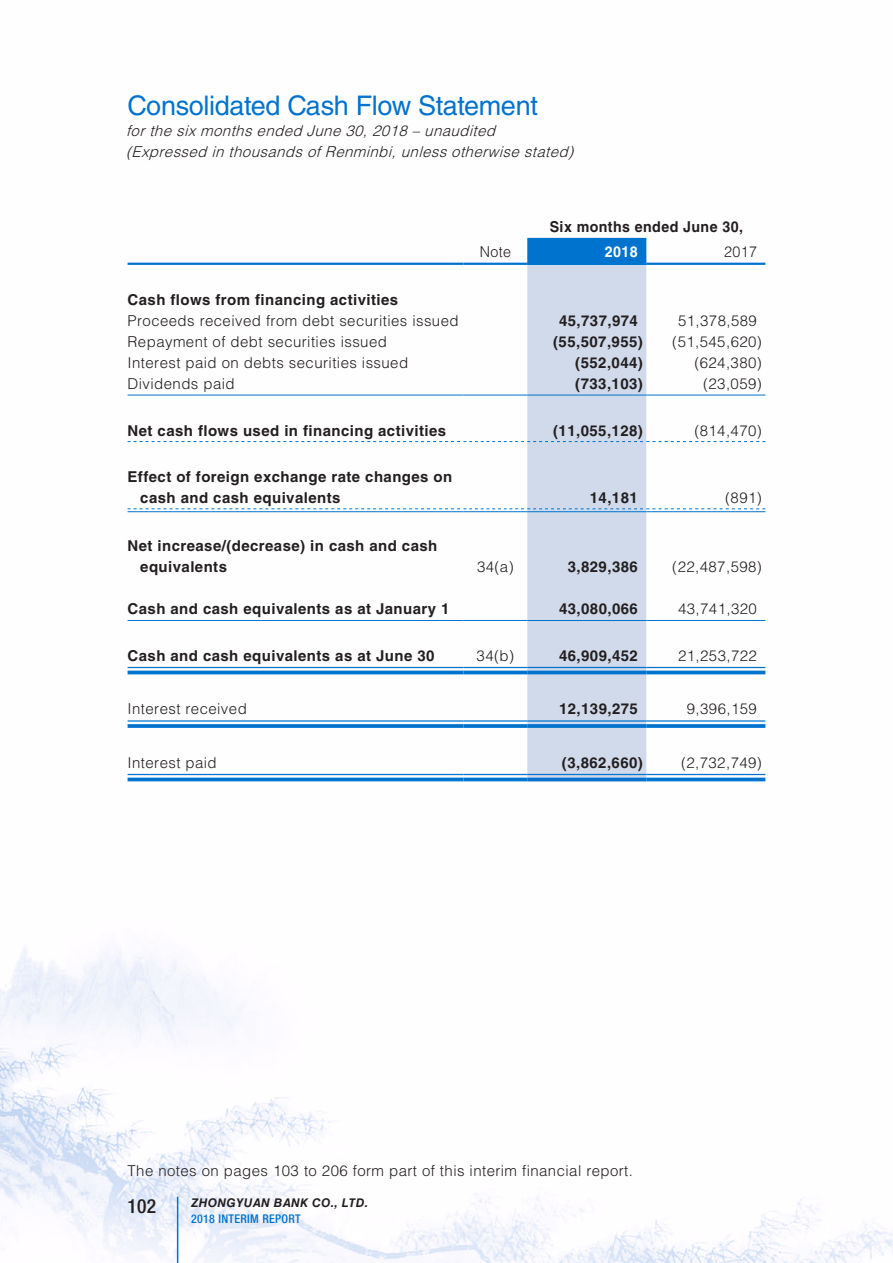
<style>
.page{position:relative;width:893px;height:1263px;background:#fff}
.page>*{position:absolute;margin:0;border:0;box-sizing:border-box;transform-origin:0 0}
.t1{font:27px "Helvetica LT Std";letter-spacing:-.01em;color:#0073ce}
.t2{font:500 condensed 19.5px "Helvetica Neue LT Pro";color:#231f20}
.t3{font:700 15px/21px "Helvetica LT Std";letter-spacing:.03em;color:#231f20}
.t4{font:300 15px "Helvetica LT Std";letter-spacing:.03em;color:#231f20}
.t5{font:italic 300 15px/21px "Helvetica LT Std";color:#231f20}
.t6{font:700 15px "Helvetica LT Std";letter-spacing:.03em;color:#231f20;scale:.95 1}
.t7{font:300 15px "Helvetica LT Std";letter-spacing:.03em;color:#231f20;scale:.95 1}
.t8{font:700 15px "Helvetica LT Std";color:#fff;scale:.95 1}
.t9{font:italic 700 12px "Helvetica LT Std";letter-spacing:.03em;color:#231f20}
.t10{font:500 condensed 12px "Helvetica Neue LT Pro";letter-spacing:.025em;color:#0073ce}
</style>
<div class="page">
<img style="left:0;top:237px;width:893px;height:1026px">
<hr style="left:177px;top:1197px;width:1px;height:66px;background:#0073ce">
<div style="left:527px;top:238px;width:119px;height:25px;background:#0073ce"></div>
<svg style="left:527px;top:265px;width:119px;height:513px;background:#d0daea"></svg>
<hr style="left:128px;top:263px;width:335px;height:2px;background:#0073ce">
<hr style="left:463px;top:263px;width:64px;height:2px;background:#0073ce">
<hr style="left:527px;top:263px;width:119px;height:2px;background:#0073ce">
<hr style="left:646px;top:263px;width:119px;height:2px;background:#0073ce">
<hr style="left:128px;top:395px;width:335px;height:1px;background:#0073ce">
<hr style="left:463px;top:395px;width:64px;height:1px;background:#0073ce">
<hr style="left:527px;top:395px;width:119px;height:1px;background:#0073ce">
<hr style="left:646px;top:395px;width:119px;height:1px;background:#0073ce">
<svg style="left:128px;top:441px;width:637px;height:1px"></svg>
<hr style="left:128px;top:511px;width:335px;height:1px;background:#0073ce">
<hr style="left:463px;top:511px;width:64px;height:1px;background:#0073ce">
<hr style="left:527px;top:511px;width:119px;height:1px;background:#0073ce">
<svg style="left:128px;top:508px;width:637px;height:1px"></svg>
<hr style="left:646px;top:511px;width:119px;height:1px;background:#0073ce">
<hr style="left:128px;top:620px;width:335px;height:1px;background:#0073ce">
<hr style="left:463px;top:620px;width:64px;height:1px;background:#0073ce">
<hr style="left:527px;top:620px;width:119px;height:1px;background:#0073ce">
<hr style="left:646px;top:620px;width:119px;height:1px;background:#0073ce">
<hr style="left:128px;top:667px;width:335px;height:1px;background:#0073ce">
<hr style="left:128px;top:671px;width:335px;height:3px;background:#0073ce">
<hr style="left:463px;top:667px;width:64px;height:1px;background:#0073ce">
<hr style="left:463px;top:671px;width:64px;height:3px;background:#0073ce">
<hr style="left:527px;top:667px;width:119px;height:1px;background:#0073ce">
<hr style="left:527px;top:671px;width:119px;height:3px;background:#0073ce">
<hr style="left:646px;top:667px;width:119px;height:1px;background:#0073ce">
<hr style="left:646px;top:671px;width:119px;height:3px;background:#0073ce">
<hr style="left:128px;top:720px;width:335px;height:2px;background:#0073ce">
<svg style="left:128px;top:724px;width:335px;height:4px"></svg>
<hr style="left:463px;top:720px;width:64px;height:2px;background:#0073ce">
<svg style="left:463px;top:724px;width:64px;height:4px"></svg>
<hr style="left:527px;top:720px;width:119px;height:2px;background:#0073ce">
<svg style="left:527px;top:724px;width:119px;height:4px"></svg>
<hr style="left:646px;top:720px;width:119px;height:2px;background:#0073ce">
<svg style="left:646px;top:724px;width:119px;height:4px"></svg>
<hr style="left:128px;top:774px;width:335px;height:1px;background:#0073ce">
<hr style="left:128px;top:778px;width:335px;height:3px;background:#0073ce">
<hr style="left:463px;top:774px;width:64px;height:1px;background:#0073ce">
<hr style="left:463px;top:778px;width:64px;height:3px;background:#0073ce">
<hr style="left:527px;top:774px;width:119px;height:1px;background:#0073ce">
<hr style="left:527px;top:778px;width:119px;height:3px;background:#0073ce">
<hr style="left:646px;top:774px;width:119px;height:1px;background:#0073ce">
<hr style="left:646px;top:778px;width:119px;height:3px;background:#0073ce">
<h1 class="t1" style="left:128px;top:89px;width:412px">Consolidated Cash Flow Statement</h1>
<p class="t5" style="left:126px;top:120px;width:453px">forthe sixmonthsended June 30,2018 –unaudited (Expressed in thousandsofRenminbi,unlessotherwise stated)</p>
<p class="t6" style="left:550px;top:217px;width:205px">Six months ended June 30,</p>
<p class="t7" style="left:480px;top:242px;width:34px">Note</p>
<p class="t8" style="left:605px;top:243px;width:36px">2018</p>
<p class="t7" style="left:724px;top:242px;width:36px">2017</p>
<p class="t3" style="left:128px;top:289px;width:272px">Cash flows from financing activities</p>
<p class="t4" style="left:128px;top:311px;width:333px">Proceeds received from debt securities issued</p>
<p class="t3" style="left:559px;top:310px;width:80px">45,737,974</p>
<p class="t4" style="left:678px;top:311px;width:80px">51,378,589</p>
<p class="t4" style="left:128px;top:332px;width:261px">Repayment of debt securities issued</p>
<p class="t3" style="left:553px;top:331px;width:91px">(55,507,955)</p>
<p class="t4" style="left:672px;top:332px;width:91px">(51,545,620)</p>
<p class="t4" style="left:128px;top:353px;width:282px">Interest paid on debts securities issued</p>
<p class="t3" style="left:575px;top:352px;width:69px">(552,044)</p>
<p class="t4" style="left:694px;top:353px;width:69px">(624,380)</p>
<p class="t4" style="left:128px;top:374px;width:109px">Dividends paid</p>
<p class="t3" style="left:575px;top:373px;width:69px">(733,103)</p>
<p class="t4" style="left:703px;top:374px;width:60px">(23,059)</p>
<p class="t3" style="left:128px;top:419px;width:320px">Net cash flows used in financing activities</p>
<p class="t3" style="left:553px;top:419px;width:91px">(11,055,128)</p>
<p class="t4" style="left:694px;top:421px;width:69px">(814,470)</p>
<p class="t3" style="left:140px;top:466px;width:314px;text-indent:-13px">Effect of foreign exchange rate changes on cash and cash equivalents</p>
<p class="t3" style="left:590px;top:487px;width:49px">14,181</p>
<p class="t4" style="left:725px;top:488px;width:38px">(891)</p>
<p class="t3" style="left:140px;top:535px;width:299px;text-indent:-13px">Net increase/(decrease) in cash and cash equivalents</p>
<p class="t4" style="left:477px;top:558px;width:38px">34(a)</p>
<p class="t3" style="left:568px;top:556px;width:72px">3,829,386</p>
<p class="t4" style="left:672px;top:558px;width:91px">(22,487,598)</p>
<p class="t3" style="left:128px;top:598px;width:323px">Cash and cash equivalents as at January 1</p>
<p class="t3" style="left:559px;top:598px;width:80px">43,080,066</p>
<p class="t4" style="left:678px;top:600px;width:80px">43,741,320</p>
<p class="t3" style="left:128px;top:645px;width:308px">Cash and cash equivalents as at June 30</p>
<p class="t4" style="left:477px;top:646px;width:39px">34(b)</p>
<p class="t3" style="left:559px;top:645px;width:80px">46,909,452</p>
<p class="t4" style="left:678px;top:646px;width:80px">21,253,722</p>
<p class="t4" style="left:128px;top:700px;width:121px">Interest received</p>
<p class="t3" style="left:559px;top:698px;width:80px">12,139,275</p>
<p class="t4" style="left:687px;top:700px;width:72px">9,396,159</p>
<p class="t4" style="left:128px;top:753px;width:91px">Interest paid</p>
<p class="t3" style="left:562px;top:752px;width:82px">(3,862,660)</p>
<p class="t4" style="left:681px;top:753px;width:82px">(2,732,749)</p>
<p class="t4" style="left:128px;top:1161px;width:507px">The notes on pages 103 to 206 form part of this interim financial report.</p>
<h2 class="t2" style="left:128px;top:1194px;width:30px">102</h2>
<p class="t9" style="left:191px;top:1195px;width:179px">ZHONGYUAN BANK CO., LTD.</p>
<p class="t10" style="left:191px;top:1211px;width:111px">2018 INTERIM REPORT</p>
</div>
